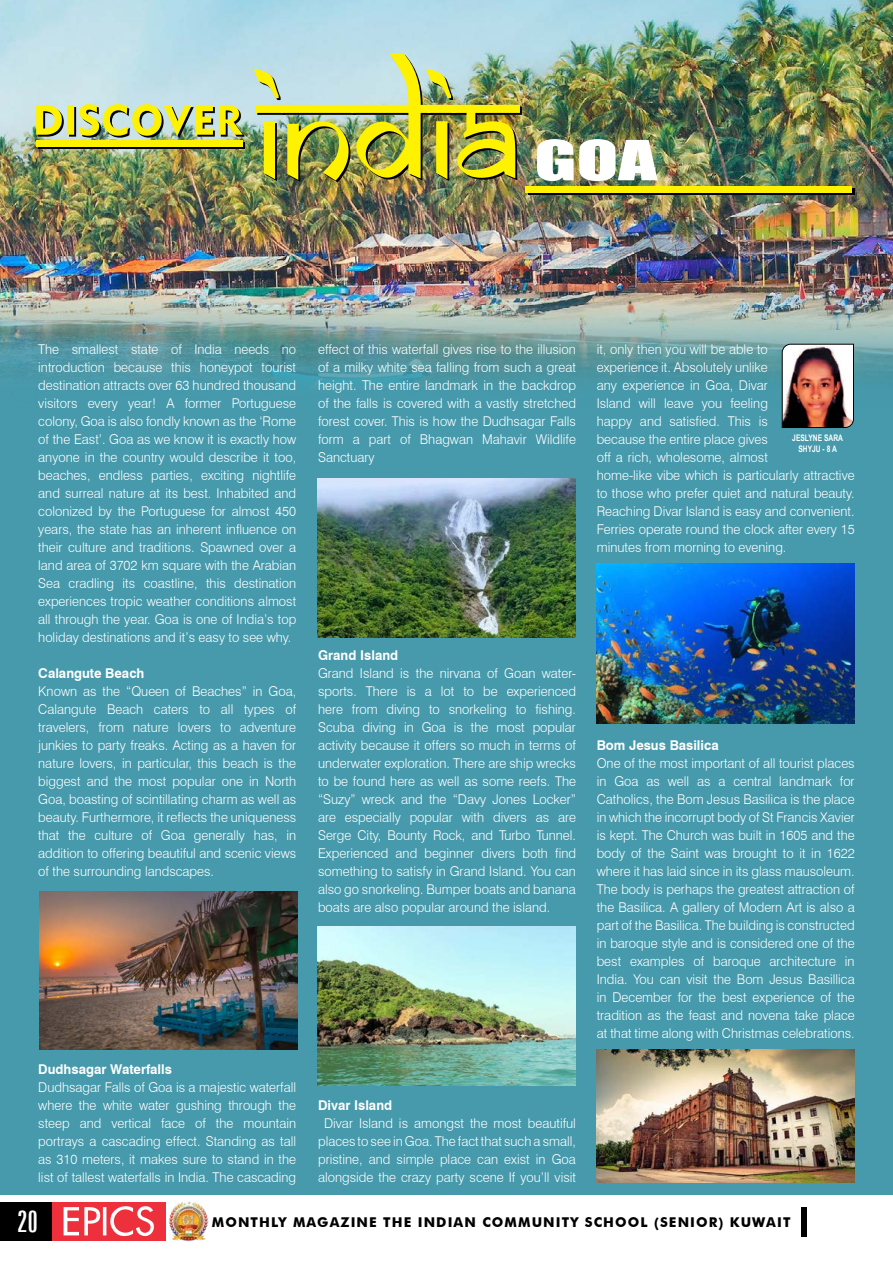
<style>
.page{position:relative;width:893px;height:1263px;background:#fff}
.page>*{position:absolute;margin:0;border:0;box-sizing:border-box;transform-origin:0 0}
.t1{font:51px "Impact";color:#fff;scale:1.5 1}
.t2{font:extra-condensed 30px "Zurich BT";color:#fff}
.t3{font:300 13.5px/18px "Swiss 721 BT";color:#fff;text-align:justify}
.t4{font:700 13.5px "Swiss 721 BT";color:#fff}
.t5{font:700 13.5px "Futura BT";letter-spacing:.08em;color:#000}
.t6{font:700 9px/10.8px "Arial Narrow";color:#fff;text-align:center;scale:.91 1}
</style>
<div class="page">
<div style="left:0;top:0;width:893px;height:1195px;background:#469aac"></div>
<img style="left:0;top:0;width:893px;height:384px">
<div style="left:38px;top:142px;width:207px;height:6px;background:#fff200"></div>
<img style="left:254px;top:53px;width:268px;height:129px">
<img style="left:36px;top:104px;width:209px;height:34px">
<div style="left:36px;top:140px;width:207px;height:6px;background:#fff200"></div>
<div style="left:529px;top:188px;width:326px;height:7px;background:#000"></div>
<div style="left:526px;top:186px;width:326px;height:7px;background:#fff200"></div>
<img style="left:781px;top:343px;width:73px;height:85px">
<img style="left:317px;top:478px;width:258px;height:160px">
<img style="left:39px;top:892px;width:258px;height:157px">
<img style="left:317px;top:926px;width:258px;height:160px">
<img style="left:597px;top:564px;width:258px;height:159px">
<img style="left:597px;top:1049px;width:258px;height:133px">
<div style="left:0;top:1202px;width:53px;height:39px;background:#000"></div>
<div style="left:53px;top:1202px;width:113px;height:39px;background:#ee303c"></div>
<svg style="left:64px;top:1206px;width:90px;height:30px"></svg>
<div style="left:801px;top:1207px;width:6px;height:29px;background:#000"></div>
<img style="left:169px;top:1201px;width:40px;height:40px">
<h1 class="t1" style="left:534px;top:121px;width:83px">GOA</h1>
<p class="t3" style="left:38px;top:340px;width:259px">The smallest state of India needs no introduction because this honeypot tourist destination attracts over 63 hundred thousand visitors every year! A former Portuguese colony, Goa is also fondly known as the ‘Rome of the East’. Goa as we know it is exactly how anyone in the country would describe it too, beaches, endless parties, exciting nightlife and surreal nature at its best. Inhabited and colonized by the Portuguese for almost 450 years, the state has an inherent influence on their culture and traditions. Spawned over a land area of 3702 km square with the Arabian Sea cradling its coastline, this destination experiences tropic weather conditions almost all through the year. Goa is one of India’s top holiday destinations and it’s easy to see why.</p>
<p class="t4" style="left:38px;top:665px;width:108px">Calangute Beach</p>
<p class="t3" style="left:38px;top:682px;width:259px">Known as the “Queen of Beaches” in Goa, Calangute Beach caters to all types of travelers, from nature lovers to adventure junkies to party freaks. Acting as a haven for nature lovers, in particular, this beach is the biggest and the most popular one in North Goa, boasting of scintillating charm as well as beauty. Furthermore, it reflects the uniqueness that the culture of Goa generally has, in addition to offering beautiful and scenic views of the surrounding landscapes.</p>
<p class="t4" style="left:38px;top:1061px;width:135px">Dudhsagar Waterfalls</p>
<p class="t3" style="left:38px;top:1078px;width:259px">Dudhsagar Falls of Goa is a majestic waterfall where the white water gushing through the steep and vertical face of the mountain portrays a cascading effect. Standing as tall as 310 meters, it makes sure to stand in the list of tallest waterfalls in India. The cascading</p>
<p class="t3" style="left:318px;top:340px;width:259px">effect of this waterfall gives rise to the illusion of a milky white sea falling from such a great height. The entire landmark in the backdrop of the falls is covered with a vastly stretched forest cover. This is how the Dudhsagar Falls form a part of Bhagwan Mahavir Wildlife Sanctuary</p>
<p class="t3" style="left:597px;top:340px;width:259px;text-align:left">it, only then you will be able to<br>experience it. Absolutely unlike<br>any experience in Goa, Divar<br>Island will leave you feeling<br>happy and satisfied. This is<br>because the entire place gives<br>off a rich, wholesome, almost<br>home-like vibe which is particularly attractive to those who prefer quiet and natural beauty.<br>Reaching Divar Island is easy and convenient.<br>Ferries operate round the clock after every 15 minutes from morning to evening.</p>
<p class="t6" style="left:792px;top:432px;width:57px">JESLYNE SARA<br>SHYJU - 8 A</p>
<p class="t4" style="left:318px;top:647px;width:82px">Grand Island</p>
<p class="t3" style="left:318px;top:664px;width:259px">Grand Island is the nirvana of Goan water&shy;sports. There is a lot to be experienced here from diving to snorkeling to fishing.<br>Scuba diving in Goa is the most popular activity because it offers so much in terms of underwater exploration. There are ship wrecks to be found here as well as some reefs. The “Suzy” wreck and the “Davy Jones Locker” are especially popular with divers as are Serge City, Bounty Rock, and Turbo Tunnel.<br>Experienced and beginner divers both find something to satisfy in Grand Island. You can also go snorkeling. Bumper boats and banana boats are also popular around the island.</p>
<p class="t4" style="left:597px;top:737px;width:123px">Bom Jesus Basilica</p>
<p class="t3" style="left:597px;top:754px;width:259px">One of the most important of all tourist places in Goa as well as a central landmark for Catholics, the Bom Jesus Basilica is the place in which the incorrupt body of St Francis Xavier is kept. The Church was built in 1605 and the body of the Saint was brought to it in 1622 where it has laid since in its glass mausoleum.<br>The body is perhaps the greatest attraction of the Basilica. A gallery of Modern Art is also a part of the Basilica. The building is constructed in baroque style and is considered one of the best examples of baroque architecture in India. You can visit the Bom Jesus Basillica in December for the best experience of the tradition as the feast and novena take place at that time along with Christmas celebrations.</p>
<p class="t4" style="left:318px;top:1097px;width:76px">Divar Island</p>
<p class="t3" style="left:318px;top:1114px;width:259px;text-align:center">Divar Island is amongst the most beautiful places to see in Goa. The fact that such a small, pristine, and simple place can exist in Goa alongside the crazy party scene If you’ll visit</p>
<h2 class="t2" style="left:17px;top:1204px;width:23px">20</h2>
<p class="t5" style="left:212px;top:1214px;width:580px">MONTHLY MAGAZINE THE INDIAN COMMUNITY SCHOOL (SENIOR) KUWAIT</p>
</div>
